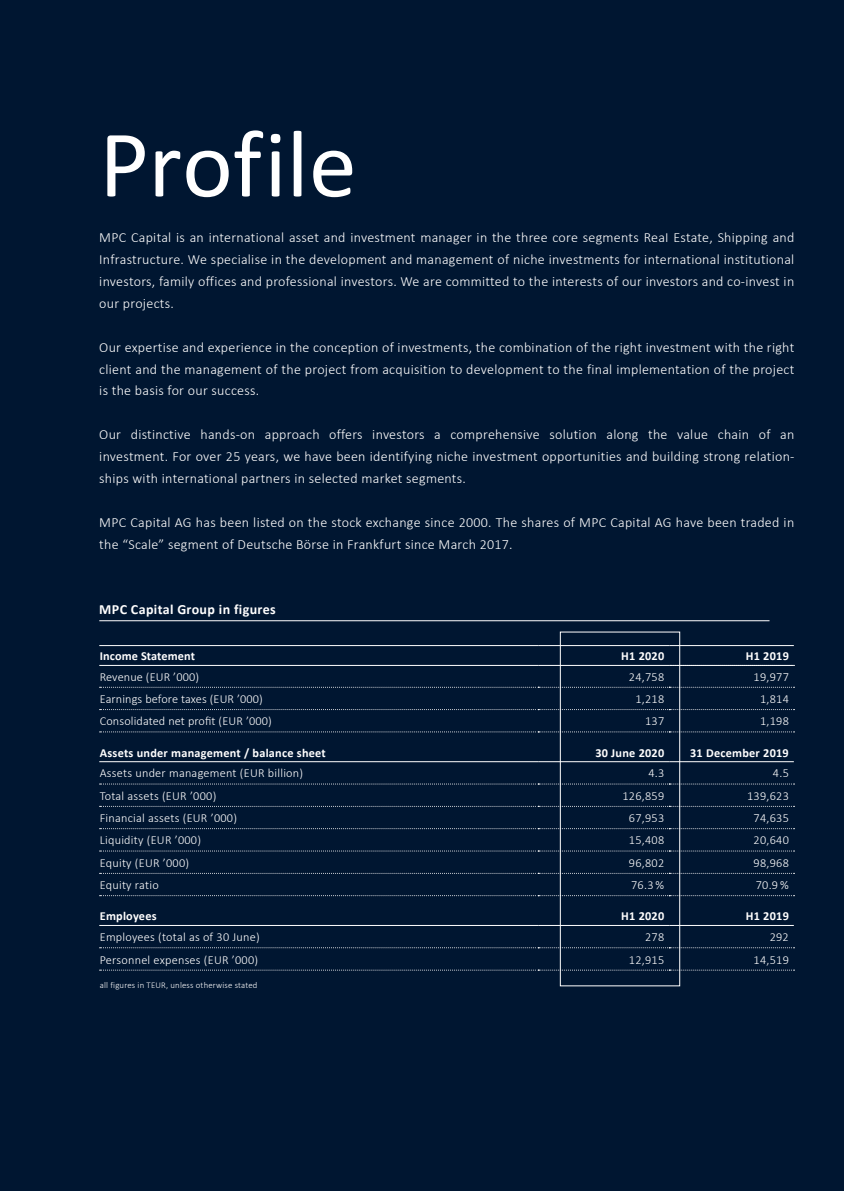
<style>
.page{position:relative;width:844px;height:1191px;background:#fff}
.page>*{position:absolute;margin:0;border:0;box-sizing:border-box;transform-origin:0 0}
.t1{font:96.25px "Calibri";color:#fff}
.t2{font:300 14px/21.9px "Calibri";letter-spacing:.02em;color:#fff;text-align:justify}
.t3{font:700 14px "Calibri";letter-spacing:.025em;color:#fff}
.t4{font:300 12.25px "Calibri";letter-spacing:.02em;color:#fff}
.t5{font:700 12.25px "Calibri";letter-spacing:.02em;color:#fff}
.t6{font:300 8.75px "Calibri";letter-spacing:.02em;color:#fff}
</style>
<div class="page">
<div style="left:0;top:0;width:843px;height:1191px;background:#001631"></div>
<hr style="left:99px;top:645px;width:439px;height:1px;background:#fff">
<hr style="left:669px;top:645px;width:124px;height:1px;background:#fff">
<hr style="left:99px;top:665px;width:439px;height:1px;background:#fff">
<hr style="left:538px;top:645px;width:131px;height:1px;background:#fff">
<hr style="left:538px;top:665px;width:131px;height:1px;background:#fff">
<hr style="left:99px;top:761px;width:439px;height:1px;background:#fff">
<hr style="left:538px;top:761px;width:131px;height:1px;background:#fff">
<hr style="left:669px;top:761px;width:124px;height:1px;background:#fff">
<hr style="left:99px;top:925px;width:439px;height:1px;background:#fff">
<hr style="left:538px;top:925px;width:131px;height:1px;background:#fff">
<hr style="left:669px;top:925px;width:124px;height:1px;background:#fff">
<svg style="left:669px;top:665px;width:125px;height:1px"></svg>
<svg style="left:100px;top:687px;width:694px;height:1px"></svg>
<svg style="left:100px;top:709px;width:694px;height:1px"></svg>
<svg style="left:100px;top:731px;width:694px;height:1px"></svg>
<svg style="left:100px;top:783px;width:694px;height:1px"></svg>
<svg style="left:100px;top:806px;width:694px;height:1px"></svg>
<svg style="left:100px;top:828px;width:694px;height:1px"></svg>
<svg style="left:100px;top:850px;width:694px;height:1px"></svg>
<svg style="left:100px;top:873px;width:694px;height:1px"></svg>
<svg style="left:100px;top:895px;width:694px;height:1px"></svg>
<svg style="left:100px;top:947px;width:694px;height:1px"></svg>
<svg style="left:100px;top:969px;width:694px;height:1px"></svg>
<hr style="left:99px;top:620px;width:670px;height:1px;background:#fff">
<div style="left:559px;top:631px;width:121px;height:355px;border:1px solid #fff"></div>
<h1 class="t1" style="left:99px;top:97px;width:259px">Profile</h1>
<p class="t2" style="left:99px;top:226px;width:696px">MPC Capital is an international asset and investment manager in the three core segments ReaI Estate, Shipping and Infrastructure. We specialise in the development and management of niche investments for international institutional investors, family offices and professional investors. We are committed to the interests of our investors and co-invest in our projects.</p>
<p class="t2" style="left:99px;top:336px;width:696px">Our expertise and experience in the conception of investments, the combination of the right investment with the right client and the management of the project from acquisition to development to the final implementation of the project is the basis for our success.</p>
<p class="t2" style="left:99px;top:423px;width:696px">Our distinctive hands-on approach offers investors a comprehensive solution along the value chain of an investment. For over 25 years, we have been identifying niche investment opportunities and building strong relation&shy;ships with international partners in selected market segments.</p>
<p class="t2" style="left:99px;top:511px;width:696px">MPC Capital AG has been listed on the stock exchange since 2000. The shares of MPC Capital AG have been traded in the “Scale” segment of Deutsche Börse in Frankfurt since March 2017.</p>
<p class="t3" style="left:99px;top:600px;width:178px">MPC Capital Group in figures</p>
<p class="t5" style="left:100px;top:647px;width:97px">Income Statement</p>
<p class="t5" style="left:621px;top:647px;width:45px">H1 2020</p>
<p class="t5" style="left:745px;top:647px;width:45px">H1 2019</p>
<p class="t4" style="left:100px;top:669px;width:101px">Revenue (EUR ’000)</p>
<p class="t4" style="left:628px;top:669px;width:37px">24,758</p>
<p class="t4" style="left:753px;top:669px;width:37px">19,977</p>
<p class="t4" style="left:100px;top:691px;width:165px">Earnings before taxes (EUR ’000)</p>
<p class="t4" style="left:635px;top:691px;width:30px">1,218</p>
<p class="t4" style="left:759px;top:691px;width:30px">1,814</p>
<p class="t4" style="left:100px;top:713px;width:173px">Consolidated net profit (EUR ’000)</p>
<p class="t4" style="left:645px;top:713px;width:21px">137</p>
<p class="t4" style="left:759px;top:713px;width:30px">1,198</p>
<p class="t5" style="left:100px;top:744px;width:227px">Assets under management / balance sheet</p>
<p class="t5" style="left:595px;top:744px;width:70px">30 June 2020</p>
<p class="t5" style="left:690px;top:744px;width:100px">31 December 2019</p>
<p class="t4" style="left:100px;top:766px;width:205px">Assets under management (EUR billion)</p>
<p class="t4" style="left:648px;top:766px;width:17px">4.3</p>
<p class="t4" style="left:772px;top:766px;width:17px">4.5</p>
<p class="t4" style="left:100px;top:788px;width:118px">Total assets (EUR ’000)</p>
<p class="t4" style="left:622px;top:788px;width:43px">126,859</p>
<p class="t4" style="left:747px;top:788px;width:43px">139,623</p>
<p class="t4" style="left:100px;top:810px;width:139px">Financial assets (EUR ’000)</p>
<p class="t4" style="left:628px;top:810px;width:37px">67,953</p>
<p class="t4" style="left:753px;top:810px;width:37px">74,635</p>
<p class="t4" style="left:100px;top:832px;width:103px">Liquidity (EUR ’000)</p>
<p class="t4" style="left:628px;top:832px;width:37px">15,408</p>
<p class="t4" style="left:753px;top:832px;width:37px">20,640</p>
<p class="t4" style="left:100px;top:855px;width:91px">Equity (EUR ’000)</p>
<p class="t4" style="left:628px;top:855px;width:37px">96,802</p>
<p class="t4" style="left:753px;top:855px;width:37px">98,968</p>
<p class="t4" style="left:100px;top:877px;width:60px">Equity ratio</p>
<p class="t4" style="left:631px;top:877px;width:35px">76.3 %</p>
<p class="t4" style="left:755px;top:877px;width:35px">70.9 %</p>
<p class="t5" style="left:100px;top:907px;width:58px">Employees</p>
<p class="t5" style="left:621px;top:907px;width:45px">H1 2020</p>
<p class="t5" style="left:745px;top:907px;width:45px">H1 2019</p>
<p class="t4" style="left:100px;top:929px;width:161px">Employees (total as of 30 June)</p>
<p class="t4" style="left:645px;top:929px;width:21px">278</p>
<p class="t4" style="left:769px;top:929px;width:21px">292</p>
<p class="t4" style="left:100px;top:952px;width:160px">Personnel expenses (EUR ’000)</p>
<p class="t4" style="left:628px;top:952px;width:37px">12,915</p>
<p class="t4" style="left:753px;top:952px;width:37px">14,519</p>
<p class="t6" style="left:100px;top:979px;width:159px">all figures in TEUR, unless otherwise stated</p>
</div>
